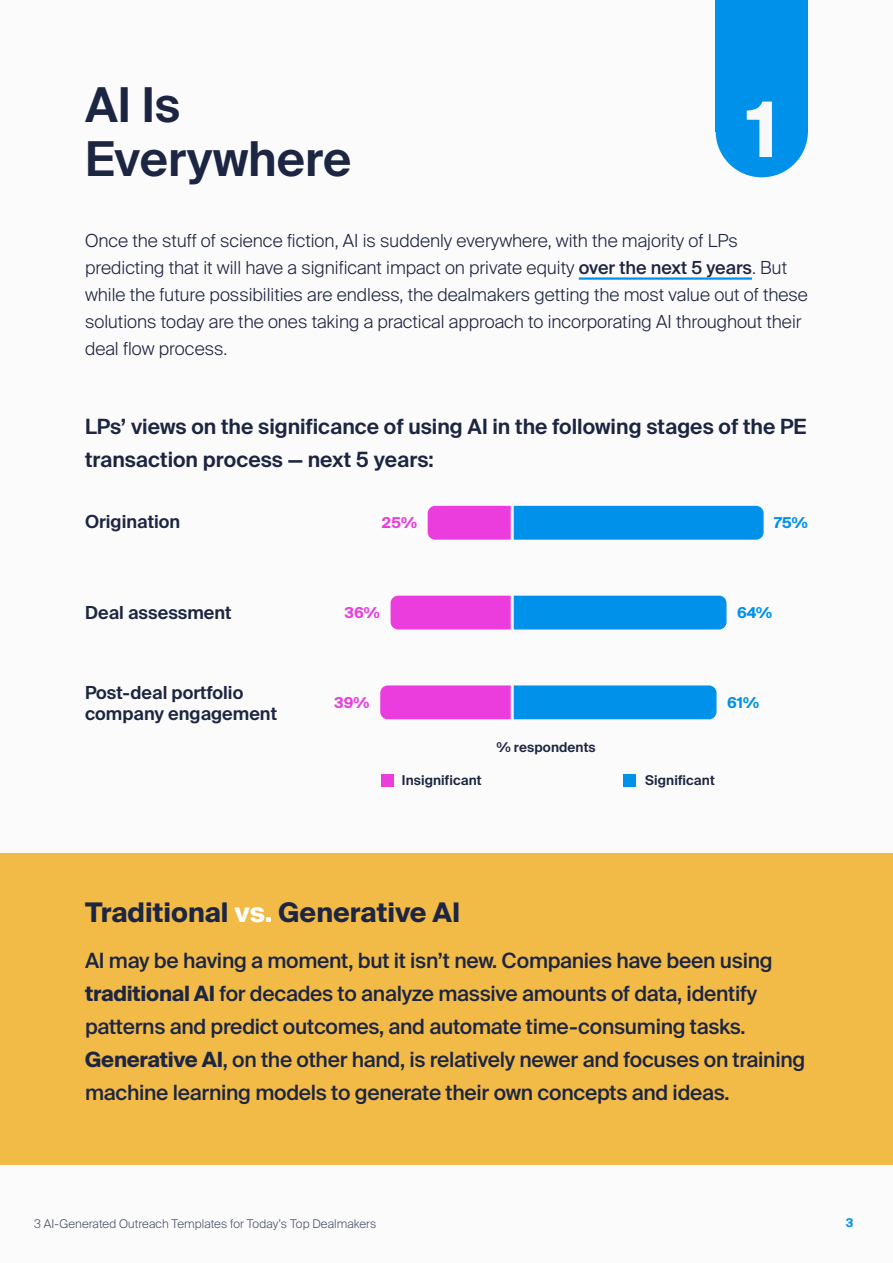
<style>
.page{position:relative;width:893px;height:1263px;background:#f8f8f8}
.page>*{position:absolute;margin:0;border:0;box-sizing:border-box;transform-origin:0 0}
.t1{font:700 76.5px "Suisse Intl";color:#f8f8f8}
.t2{font:600 48px/54px "Suisse Intl";color:#1c2541}
.t3{font:700 27px "Suisse Intl";color:#1c2541}
.t4{font:500 21px/33px "Suisse Intl";letter-spacing:-.015em;color:#1c2541}
.t5{font:600 21px/33px "Suisse Intl";color:#1c2541}
.t6{font:300 18px/27px "Suisse Intl";color:#1c2541}
.t7{font:600 18px/21.6px "Suisse Intl";color:#1c2541}
.t8{font:700 15px "Suisse Intl";color:#eb3dde}
.t9{font:700 15px "Suisse Intl";color:#0091eb}
.t10{font:600 13.5px "Suisse Intl";letter-spacing:.005em;color:#1c2541}
.t11{font:300 12px "Suisse Intl";letter-spacing:.005em;color:#1c2541}
.t12{font:700 12px "Suisse Intl";color:#0091ea}
.s1{font-weight:500}
.s2{color:#fff}
.s3{font-weight:700}
</style>
<div class="page">
<div style="left:0;top:853px;width:893px;height:312px;background:#f2ba47"></div>
<div style="left:716px;top:0;width:92px;height:131px;background:#0091ea"></div>
<div style="left:716px;top:85px;width:92px;height:92px;background:#0091ea;border-radius:50%"></div>
<hr style="left:579px;top:277px;width:173px;height:3px;background:#0091ea">
<svg style="left:428px;top:506px;width:336px;height:34px;background:#3e7ee8"></svg>
<svg style="left:391px;top:596px;width:335px;height:33px;background:#5674e6"></svg>
<svg style="left:380px;top:685px;width:336px;height:34px;background:#6073e6"></svg>
<div style="left:381px;top:774px;width:13px;height:13px;background:#eb3dde"></div>
<div style="left:623px;top:774px;width:13px;height:13px;background:#0091eb"></div>
<h2 class="t2" style="left:85px;top:79px;width:268px">AI Is<br>Everywhere</h2>
<h1 class="t1" style="left:746px;top:86px;width:33px">1</h1>
<p class="t6" style="left:85px;top:227px;width:724px">Once the stuff of science fiction, AI is suddenly everywhere, with the majority of LPs predicting that it will have a significant impact on private equity <span class="s1">over the next 5 years</span>. But while the future possibilities are endless, the dealmakers getting the most value out of these solutions today are the ones taking a practical approach to incorporating AI throughout their deal flow process.</p>
<p class="t5" style="left:85px;top:410px;width:723px">LPs’ views on the significance of using AI in the following stages of the PE transaction process — next 5 years:</p>
<p class="t7" style="left:85px;top:511px;width:97px">Origination</p>
<p class="t7" style="left:85px;top:602px;width:148px">Deal assessment</p>
<p class="t7" style="left:85px;top:682px;width:194px">Post-deal portfolio company engagement</p>
<p class="t8" style="left:382px;top:514px;width:37px">25%</p>
<p class="t9" style="left:774px;top:514px;width:36px">75%</p>
<p class="t8" style="left:345px;top:604px;width:37px">36%</p>
<p class="t9" style="left:737px;top:604px;width:37px">64%</p>
<p class="t8" style="left:334px;top:694px;width:37px">39%</p>
<p class="t9" style="left:727px;top:694px;width:34px">61%</p>
<p class="t10" style="left:496px;top:739px;width:101px">% respondents</p>
<p class="t10" style="left:402px;top:772px;width:81px">Insignificant</p>
<p class="t10" style="left:645px;top:772px;width:71px">Significant</p>
<h3 class="t3" style="left:85px;top:897px;width:377px">Traditional <span class="s2">vs.</span> Generative AI</h3>
<p class="t4" style="left:85px;top:944px;width:722px">AI may be having a moment, but it isn’t new. Companies have been using <span class="s3">traditional AI</span> for decades to analyze massive amounts of data, identify patterns and predict outcomes, and automate time-consuming tasks.<br><span class="s3">Generative AI</span>, on the other hand, is relatively newer and focuses on training machine learning models to generate their own concepts and ideas.</p>
<p class="t11" style="left:34px;top:1217px;width:344px">3 AI-Generated Outreach Templates for Today’s Top Dealmakers</p>
<p class="t12" style="left:846px;top:1216px;width:9px">3</p>
</div>
